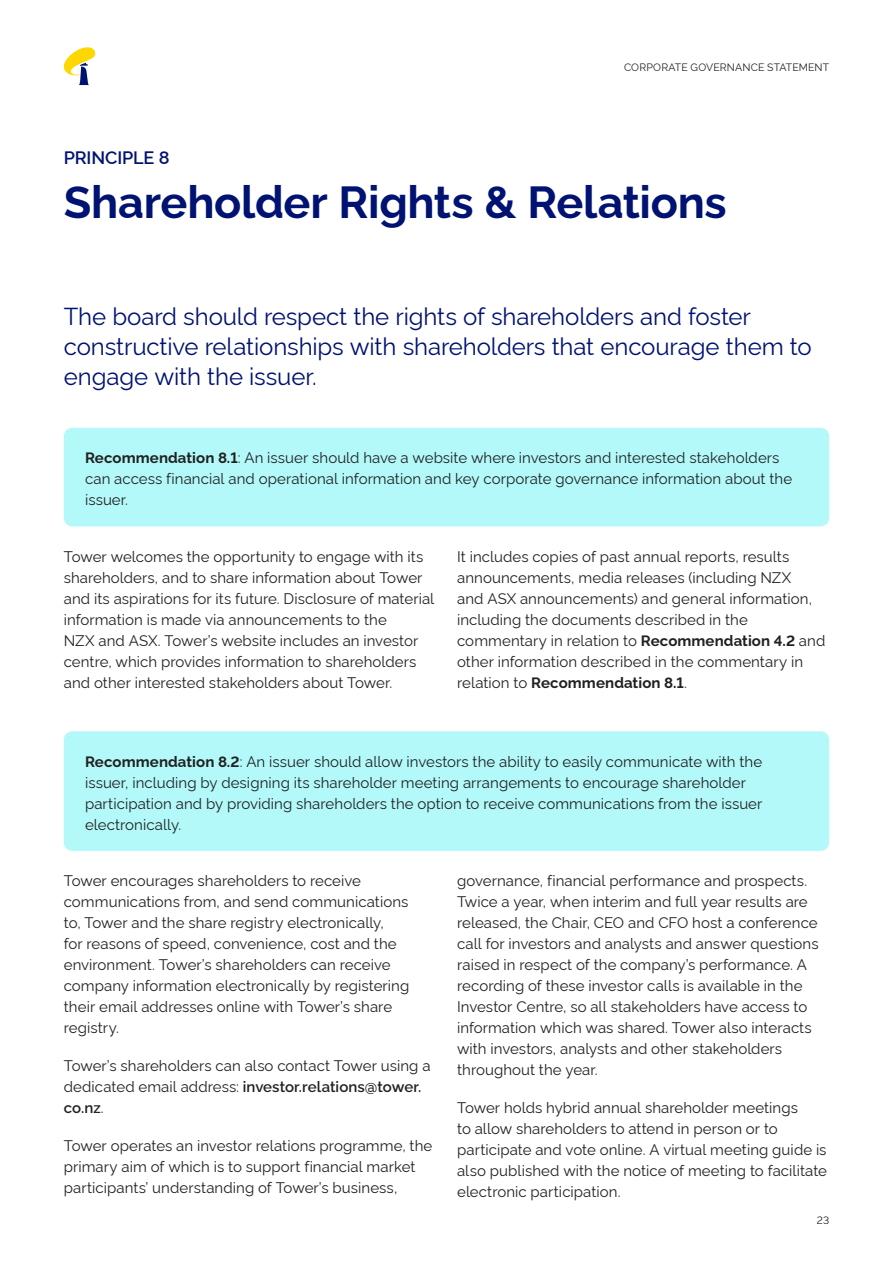
<style>
.page{position:relative;width:893px;height:1263px;background:#fff}
.page>*{position:absolute;margin:0;border:0;box-sizing:border-box;transform-origin:0 0}
.t1{font:45px "Tower Font Bold";letter-spacing:-.005em;color:#001272}
.t2{font:24px/30px "Tower Font Regular";letter-spacing:-.005em;color:#001272}
.t3{font:700 18px "Tower Font Semi";letter-spacing:-.005em;color:#001272}
.t4{font:15px/21px "Tower Font Regular";letter-spacing:.005em;color:#212121}
.t5{font:700 15px/21px "Tower Font Semi";color:#212121}
.t6{font:15px "Tower Font Bold";letter-spacing:.005em;color:#212121}
.t7{font:10.5px "Tower Font Regular";letter-spacing:.015em;color:#212121}
.s1{font-family:"Tower Font Bold"}
.s2{font-family:"Tower Font Regular"}
.s3{font-family:"Tower Font Regular";font-weight:400}
</style>
<div class="page">
<svg style="left:63px;top:47px;width:32px;height:38px"></svg>
<div style="left:64px;top:428px;width:765px;height:98px;background:#b3f9fa;border-radius:9px"></div>
<div style="left:64px;top:731px;width:765px;height:120px;background:#b3f9fa;border-radius:9px"></div>
<p class="t7" style="left:624px;top:59px;width:207px">CORPORATE GOVERNANCE STATEMENT</p>
<p class="t3" style="left:64px;top:143px;width:107px">PRINCIPLE 8</p>
<h1 class="t1" style="left:64px;top:167px;width:664px">Shareholder Rights &amp; Relations</h1>
<h2 class="t2" style="left:64px;top:299px;width:749px">The board should respect the rights of shareholders and foster constructive relationships with shareholders that encourage them to engage with the issuer.</h2>
<p class="t4" style="left:85px;top:446px;width:709px"><span class="s1">Recommendation 8.1</span>: An issuer should have a website where investors and interested stakeholders can access financial and operational information and key corporate governance information about the issuer.</p>
<p class="t4" style="left:64px;top:544px;width:372px">Tower welcomes the opportunity to engage with its shareholders, and to share information about Tower and its aspirations for its future. Disclosure of material information is made via announcements to the<br>NZX and ASX. Tower’s website includes an investor centre, which provides information to shareholders and other interested stakeholders about Tower.</p>
<p class="t4" style="left:457px;top:544px;width:370px">It includes copies of past annual reports, results announcements, media releases (including NZX<br>and ASX announcements) and general information, including the documents described in the commentary in relation to <span class="s1">Recommendation 4.2</span> and other information described in the commentary in</p>
<p class="t6" style="left:457px;top:671px;width:231px"><span class="s2">relation to</span> Recommendation 8.1<span class="s2">.</span></p>
<p class="t4" style="left:85px;top:749px;width:679px"><span class="s1">Recommendation 8.2</span>: An issuer should allow investors the ability to easily communicate with the issuer, including by designing its shareholder meeting arrangements to encourage shareholder participation and by providing shareholders the option to receive communications from the issuer electronically.</p>
<p class="t4" style="left:64px;top:869px;width:347px">Tower encourages shareholders to receive communications from, and send communications to, Tower and the share registry electronically,<br>for reasons of speed, convenience, cost and the environment. Tower’s shareholders can receive company information electronically by registering their email addresses online with Tower’s share registry.</p>
<p class="t4" style="left:64px;top:1054px;width:368px">Tower’s shareholders can also contact Tower using a</p>
<p class="t5" style="left:64px;top:1075px;width:359px"><span class="s3">dedicated email address:</span> investor.relations@tower. co.nz<span class="s3">.</span></p>
<p class="t4" style="left:64px;top:1134px;width:370px">Tower operates an investor relations programme, the primary aim of which is to support financial market participants’ understanding of Tower’s business,</p>
<p class="t4" style="left:457px;top:869px;width:363px">governance, financial performance and prospects.<br>Twice a year, when interim and full year results are released, the Chair, CEO and CFO host a conference call for investors and analysts and answer questions raised in respect of the company’s performance. A recording of these investor calls is available in the Investor Centre, so all stakeholders have access to information which was shared. Tower also interacts with investors, analysts and other stakeholders throughout the year.</p>
<p class="t4" style="left:457px;top:1096px;width:371px">Tower holds hybrid annual shareholder meetings<br>to allow shareholders to attend in person or to participate and vote online. A virtual meeting guide is also published with the notice of meeting to facilitate electronic participation.</p>
<p class="t7" style="left:817px;top:1212px;width:14px">23</p>
</div>
